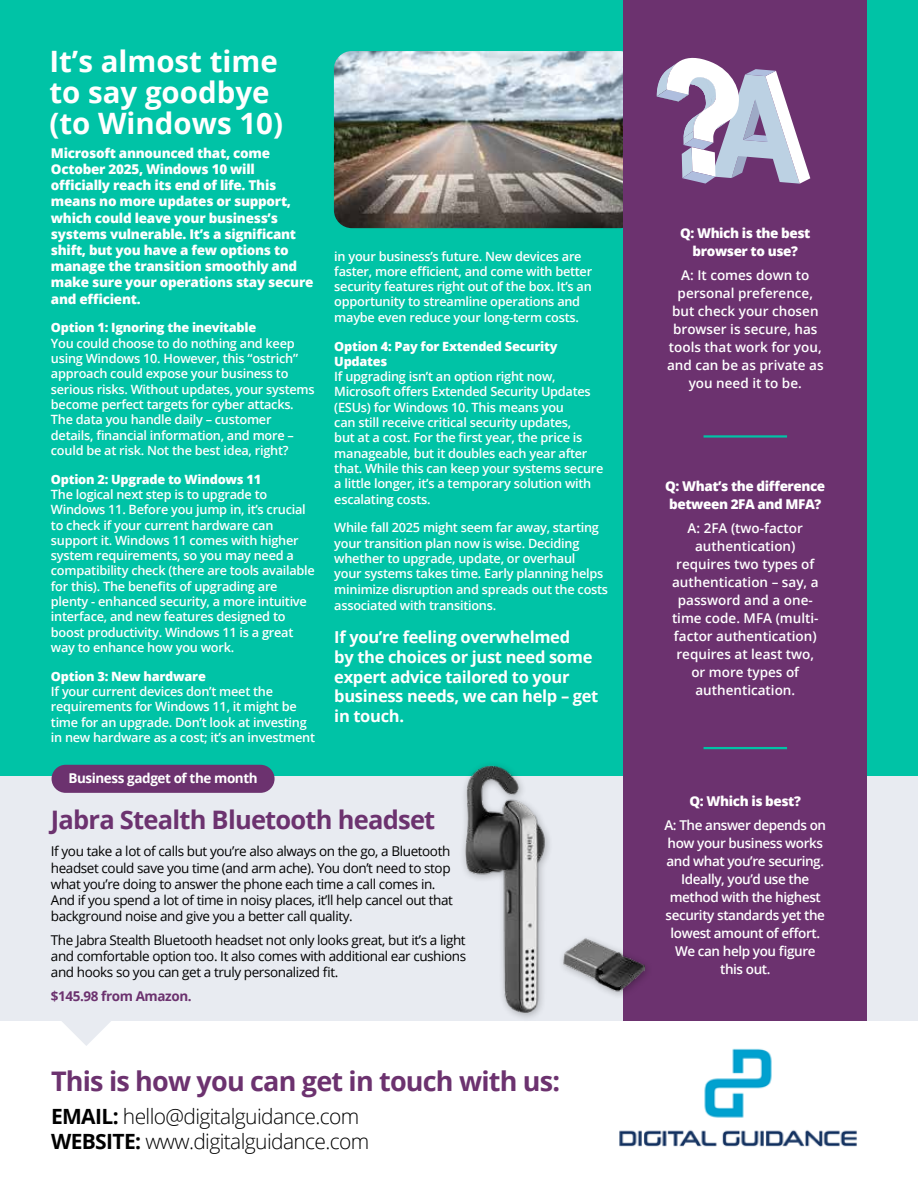
<style>
.page{position:relative;width:918px;height:1188px;background:#fff}
.page>*{position:absolute;margin:0;border:0;box-sizing:border-box;transform-origin:0 0}
.t1{font:700 29.4px/30.6px "Open Sans";color:#fff}
.t2{font:700 27px "Open Sans";letter-spacing:-.03em;color:#6c326f}
.t3{font:700 25.5px "Open Sans";letter-spacing:-.03em;color:#6c326f}
.t4{font:300 21px/25.2px "Open Sans";letter-spacing:-.03em;color:#000}
.t5{font:700 16.5px/19.8px "Open Sans";letter-spacing:-.02em;color:#fff}
.t6{font:13.5px/16.2px "Open Sans";letter-spacing:-.03em;color:#000}
.t7{font:800 13.5px/16.2px "Open Sans";letter-spacing:-.02em;color:#fff}
.t8{font:600 13.5px/18px "Open Sans";color:#fff;text-align:center}
.t9{font:600 13.5px/18px "Open Sans";letter-spacing:-.03em;color:#fff;text-align:center}
.t10{font:700 13.5px "Open Sans";letter-spacing:-.03em;color:#fff}
.t11{font:700 13.5px "Open Sans";letter-spacing:-.03em;color:#6c326f}
.t12{font:600 12.75px/15.3px "Open Sans";letter-spacing:-.02em;color:#fff}
.t13{font:800 12.75px/15.3px "Open Sans";letter-spacing:-.02em;color:#fff}
.s1{font-weight:700}
</style>
<div class="page">
<div style="left:0;top:0;width:918px;height:776px;background:#00c3a6"></div>
<img style="left:334px;top:51px;width:289px;height:177px">
<div style="left:0;top:776px;width:918px;height:245px;background:#e8ebf1"></div>
<div style="left:623px;top:0;width:244px;height:1021px;background:#6c326f"></div>
<svg style="left:62px;top:1021px;width:49px;height:25px"></svg>
<hr style="left:704px;top:435px;width:83px;height:3px;background:#00c3a6">
<svg style="left:657px;top:57px;width:153px;height:127px"></svg>
<hr style="left:704px;top:747px;width:83px;height:2px;background:#00c3a6">
<div style="left:52px;top:765px;width:223px;height:28px;background:#6c326f;border-radius:14px"></div>
<div style="left:459px;top:760px;width:195px;height:262px;background:#000;opacity:.29"></div>
<img style="left:465px;top:765px;width:180px;height:248px">
<img style="left:619px;top:1048px;width:238px;height:99px">
<h1 class="t1" style="left:49px;top:46px;width:235px">It’s almost time to say goodbye (to Windows 10)</h1>
<p class="t7" style="left:51px;top:144px;width:264px">Microsoft announced that, come<br>October 2025, Windows 10 will officially reach its end of life. This means no more updates or support, which could leave your business’s systems vulnerable. It’s a significant shift, but you have a few options to manage the transition smoothly and make sure your operations stay secure and efficient.</p>
<p class="t13" style="left:51px;top:319px;width:207px">Option 1: Ignoring the inevitable</p>
<p class="t12" style="left:51px;top:335px;width:265px">You could choose to do nothing and keep using Windows 10. However, this “ostrich” approach could expose your business to serious risks. Without updates, your systems become perfect targets for cyber attacks.<br>The data you handle daily – customer details, financial information, and more – could be at risk. Not the best idea, right?</p>
<p class="t13" style="left:51px;top:471px;width:212px">Option 2: Upgrade to Windows 11</p>
<p class="t12" style="left:51px;top:486px;width:266px">The logical next step is to upgrade to Windows 11. Before you jump in, it’s crucial to check if your current hardware can support it. Windows 11 comes with higher system requirements, so you may need a compatibility check (there are tools available for this). The benefits of upgrading are plenty - enhanced security, a more intuitive interface, and new features designed to boost productivity. Windows 11 is a great way to enhance how you work.</p>
<p class="t13" style="left:51px;top:668px;width:156px">Option 3: New hardware</p>
<p class="t12" style="left:51px;top:683px;width:266px">If your current devices don’t meet the requirements for Windows 11, it might be time for an upgrade. Don’t look at investing in new hardware as a cost; it’s an investment</p>
<p class="t10" style="left:68px;top:769px;width:191px">Business gadget of the month</p>
<p class="t12" style="left:334px;top:248px;width:259px">in your business’s future. New devices are faster, more efficient, and come with better security features right out of the box. It’s an opportunity to streamline operations and maybe even reduce your long-term costs.</p>
<p class="t13" style="left:334px;top:338px;width:225px">Option 4: Pay for Extended Security<br>Updates</p>
<p class="t12" style="left:334px;top:369px;width:271px">If upgrading isn’t an option right now, Microsoft offers Extended Security Updates (ESUs) for Windows 10. This means you<br>can still receive critical security updates,<br>but at a cost. For the first year, the price is manageable, but it doubles each year after that. While this can keep your systems secure a little longer, it’s a temporary solution with escalating costs.</p>
<p class="t12" style="left:334px;top:520px;width:275px">While fall 2025 might seem far away, starting your transition plan now is wise. Deciding whether to upgrade, update, or overhaul<br>your systems takes time. Early planning helps minimize disruption and spreads out the costs associated with transitions.</p>
<p class="t5" style="left:334px;top:627px;width:266px">If you’re feeling overwhelmed<br>by the choices or just need some expert advice tailored to your business needs, we can help – get in touch.</p>
<h3 class="t3" style="left:51px;top:801px;width:386px">Jabra Stealth Bluetooth headset</h3>
<p class="t6" style="left:51px;top:843px;width:403px">If you take a lot of calls but you’re also always on the go, a Bluetooth headset could save you time (and arm ache). You don’t need to stop what you’re doing to answer the phone each time a call comes in.<br>And if you spend a lot of time in noisy places, it’ll help cancel out that background noise and give you a better call quality.</p>
<p class="t6" style="left:51px;top:931px;width:417px;text-align:justify">The Jabra Stealth Bluetooth headset not only looks great, but it’s a light and comfortable option too. It also comes with additional ear cushions and hooks so you can get a truly personalized fit.</p>
<p class="t11" style="left:51px;top:987px;width:142px">$145.98 from Amazon.</p>
<h2 class="t2" style="left:51px;top:1062px;width:511px">This is how you can get in touch with us:</h2>
<h3 class="t4" style="left:51px;top:1103px;width:320px"><span class="s1">EMAIL:</span> hello@digitalguidance.com<br><span class="s1">WEBSITE:</span> www.digitalguidance.com</h3>
<p class="t7" style="left:680px;top:224px;width:132px;line-height:18px;text-align:center">Q: Which is the best browser to use?</p>
<p class="t8" style="left:667px;top:266px;width:158px">A: It comes down to personal preference, but check your chosen browser is secure, has tools that work for you, and can be as private as you need it to be.</p>
<p class="t7" style="left:665px;top:476px;width:162px;line-height:18px">Q: What’s the difference between 2FA and MFA?</p>
<p class="t8" style="left:672px;top:519px;width:148px">A: 2FA (two-factor authentication) requires two types of authentication – say, a password and a one&shy;time code. MFA (multi&shy;factor authentication) requires at least two, or more types of authentication.</p>
<p class="t7" style="left:690px;top:793px;width:113px">Q: Which is best?</p>
<p class="t9" style="left:664px;top:816px;width:163px">A: The answer depends on how your business works and what you’re securing.<br>Ideally, you’d use the method with the highest security standards yet the lowest amount of effort.<br>We can help you figure this out.</p>
</div>
